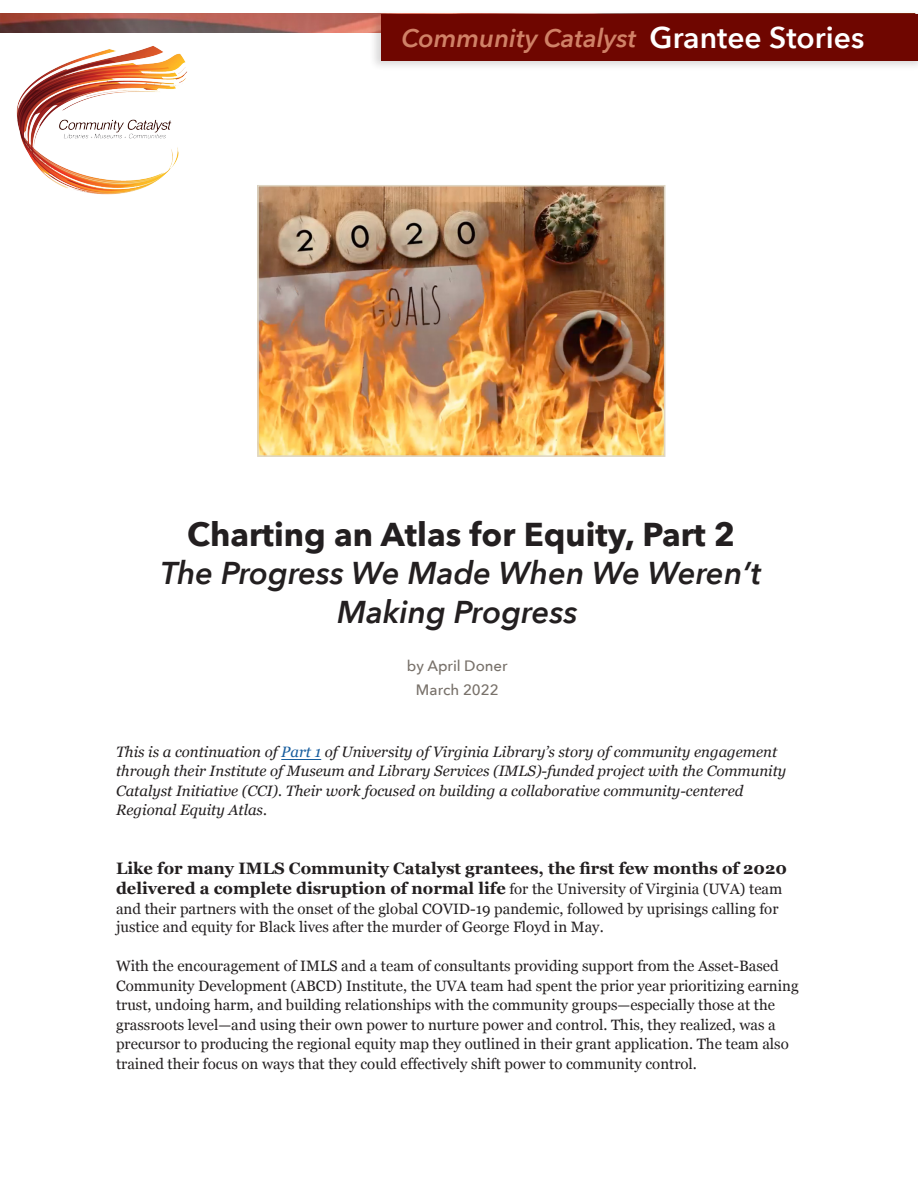
<style>
.page{position:relative;width:918px;height:1188px;background:#fff}
.page>*{position:absolute;margin:0;border:0;box-sizing:border-box;transform-origin:0 0}
.t1{font:700 33px "Avenir Next";color:#231f20}
.t2{font:italic 600 31.5px/39.6px "Avenir Next";color:#231f20;text-align:center}
.t3{font:italic 600 25.5px "Avenir Next";color:#d08167}
.t4{font:700 16.5px/20.5px "Georgia";color:#231f20}
.t5{font:15px/19.5px "Georgia";color:#231f20}
.t6{font:italic 15px/19.5px "Georgia";color:#231f20}
.t7{font:500 15px/24px "Avenir Next";color:#78716a;text-align:center}
.s1{font-style:normal;font-size:30px;color:#fff}
.s2{color:#175d9e}
.s3{font-weight:400;font-size:15px}
</style>
<div class="page">
<img style="left:0;top:14px;width:369px;height:19px">
<div style="left:369px;top:9px;width:549px;height:62px;background:#231f20;opacity:.18"></div>
<div style="left:381px;top:14px;width:537px;height:46px;background:#6f0600"></div>
<img style="left:14px;top:32px;width:176px;height:163px">
<img style="left:260px;top:188px;width:402px;height:266px">
<div style="left:257px;top:185px;width:408px;height:272px;border:2px solid #dfd6c4"></div>
<hr style="left:281px;top:759px;width:40px;height:1px;background:#175d9e">
<h3 class="t3" style="left:401px;top:17px;width:464px">Community Catalyst <span class="s1">Grantee Stories</span></h3>
<h1 class="t1" style="left:187px;top:506px;width:549px">Charting an Atlas for Equity, Part 2</h1>
<h2 class="t2" style="left:161px;top:552px;width:602px">The Progress We Made When We Weren’t<br>Making Progress</h2>
<p class="t7" style="left:407px;top:653px;width:102px">by April Doner<br>March 2022</p>
<p class="t6" style="left:116px;top:741px;width:672px">This is a continuation of <span class="s2">Part 1</span> of University of Virginia Library’s story of community engagement through their Institute of Museum and Library Services (IMLS)-funded project with the Community Catalyst Initiative (CCI). Their work focused on building a collaborative community-centered Regional Equity Atlas.</p>
<p class="t4" style="left:116px;top:857px;width:673px">Like for many IMLS Community Catalyst grantees, the first few months of 2020 delivered a complete disruption of normal life <span class="s3">for the University of Virginia (UVA) team</span></p>
<p class="t5" style="left:116px;top:899px;width:664px;line-height:18.8px">and their partners with the onset of the global COVID-19 pandemic, followed by uprisings calling for justice and equity for Black lives after the murder of George Floyd in May.</p>
<p class="t5" style="left:116px;top:956px;width:684px">With the encouragement of IMLS and a team of consultants providing support from the Asset-Based Community Development (ABCD) Institute, the UVA team had spent the prior year prioritizing earning trust, undoing harm, and building relationships with the community groups—especially those at the grassroots level—and using their own power to nurture power and control. This, they realized, was a precursor to producing the regional equity map they outlined in their grant application. The team also trained their focus on ways that they could effectively shift power to community control.</p>
</div>
